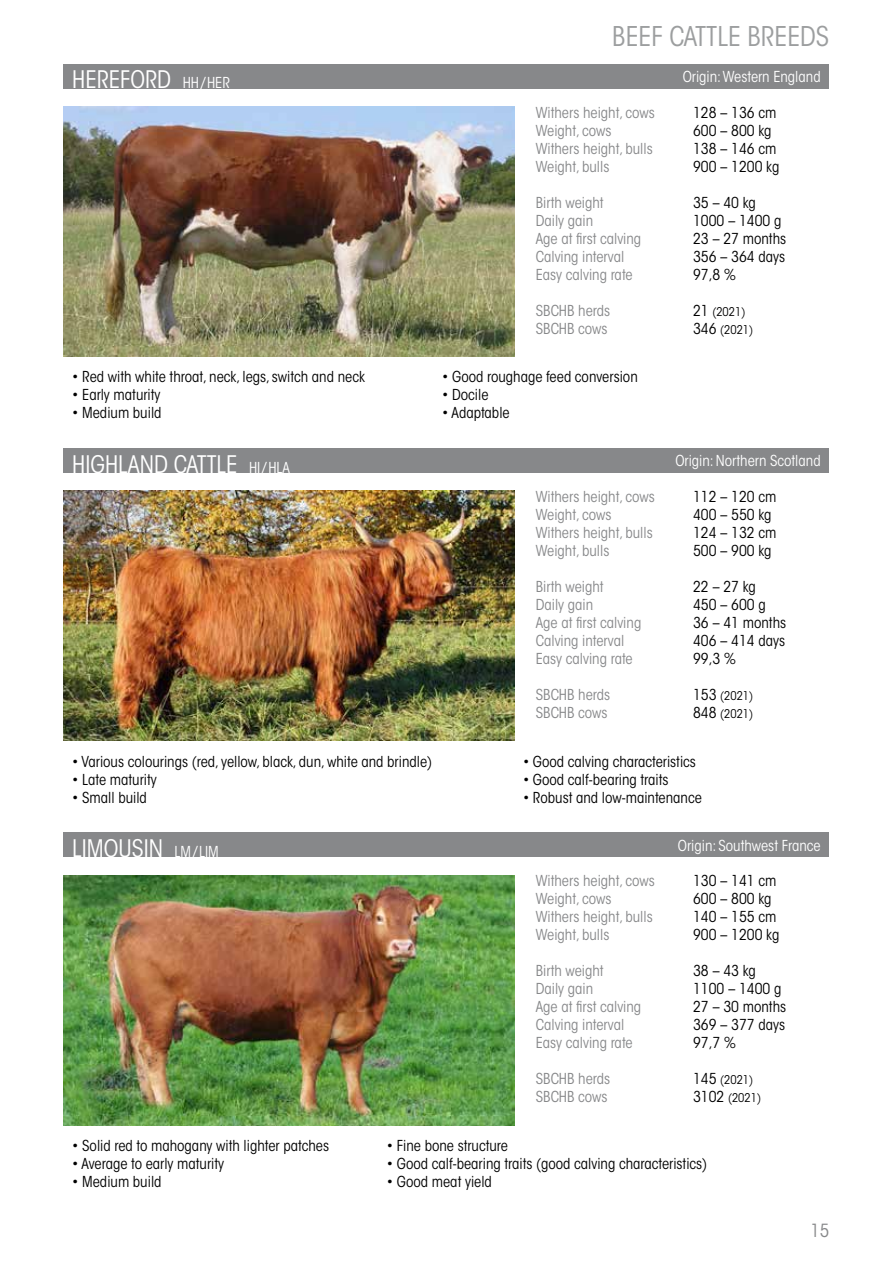
<style>
.page{position:relative;width:893px;height:1263px;background:#fff}
.page>*{position:absolute;margin:0;border:0;box-sizing:border-box;transform-origin:0 0}
.t1{font:condensed 27px "ITC Avant Garde Std";color:#9c9e9f}
.t2{font:condensed 24px "ITC Avant Garde Std";color:#fff}
.t3{font:condensed 18px "ITC Avant Garde Std";color:#87888a}
.t4{font:condensed 15px "ITC Avant Garde Std";color:#000}
.t5{font:condensed 15px "ITC Avant Garde Std";color:#87888a}
.t6{font:condensed 15px "ITC Avant Garde Std";color:#fff}
.t7{font:condensed 12px "ITC Avant Garde Std";color:#000}
.s1{font-size:15px}
</style>
<div class="page">
<img style="left:64px;top:106px;width:450px;height:250px">
<div style="left:64px;top:64px;width:765px;height:24px;background:#87888a"></div>
<img style="left:64px;top:491px;width:450px;height:250px">
<img style="left:64px;top:875px;width:450px;height:250px">
<div style="left:64px;top:448px;width:765px;height:25px;background:#87888a"></div>
<div style="left:64px;top:833px;width:765px;height:24px;background:#87888a"></div>
<h1 class="t1" style="left:612px;top:20px;width:218px">BEEF CATTLE BREEDS</h1>
<h2 class="t2" style="left:72px;top:65px;width:159px">HEREFORD <span class="s1">HH/HER</span></h2>
<p class="t6" style="left:683px;top:67px;width:139px">Origin: Western England</p>
<p class="t4" style="left:72px;top:368px;width:294px">• Red with white throat, neck, legs, switch and neck</p>
<p class="t4" style="left:72px;top:386px;width:90px">• Early maturity</p>
<p class="t4" style="left:72px;top:404px;width:91px">• Medium build</p>
<h2 class="t2" style="left:72px;top:450px;width:219px">HIGHLAND CATTLE <span class="s1">HI/HLA</span></h2>
<p class="t5" style="left:536px;top:103px;width:121px">Withers height, cows</p>
<p class="t4" style="left:693px;top:103px;width:85px">128 – 136 cm</p>
<p class="t5" style="left:536px;top:121px;width:77px">Weight, cows</p>
<p class="t4" style="left:693px;top:121px;width:80px">600 – 800 kg</p>
<p class="t5" style="left:536px;top:139px;width:118px">Withers height, bulls</p>
<p class="t4" style="left:693px;top:139px;width:85px">138 – 146 cm</p>
<p class="t5" style="left:536px;top:157px;width:75px">Weight, bulls</p>
<p class="t4" style="left:693px;top:157px;width:88px">900 – 1200 kg</p>
<p class="t5" style="left:536px;top:193px;width:69px">Birth weight</p>
<p class="t4" style="left:693px;top:193px;width:64px">35 – 40 kg</p>
<p class="t5" style="left:536px;top:211px;width:59px">Daily gain</p>
<p class="t4" style="left:693px;top:211px;width:90px">1000 – 1400 g</p>
<p class="t5" style="left:536px;top:229px;width:107px">Age at first calving</p>
<p class="t4" style="left:693px;top:229px;width:95px">23 – 27 months</p>
<p class="t5" style="left:536px;top:247px;width:90px">Calving interval</p>
<p class="t4" style="left:693px;top:247px;width:93px">356 – 364 days</p>
<p class="t5" style="left:536px;top:265px;width:98px">Easy calving rate</p>
<p class="t4" style="left:693px;top:265px;width:44px">97,8 %</p>
<p class="t5" style="left:536px;top:301px;width:76px">SBCHB herds</p>
<p class="t7" style="left:693px;top:304px;width:54px"><span class="s1">21</span> (2021)</p>
<p class="t5" style="left:536px;top:319px;width:73px">SBCHB cows</p>
<p class="t7" style="left:693px;top:322px;width:62px"><span class="s1">346</span> (2021)</p>
<p class="t4" style="left:442px;top:368px;width:197px">• Good roughage feed conversion</p>
<p class="t4" style="left:442px;top:386px;width:48px">• Docile</p>
<p class="t4" style="left:442px;top:404px;width:69px">• Adaptable</p>
<p class="t6" style="left:675px;top:452px;width:147px">Origin: Northern Scotland</p>
<p class="t5" style="left:536px;top:487px;width:121px">Withers height, cows</p>
<p class="t4" style="left:693px;top:487px;width:85px">112 – 120 cm</p>
<p class="t5" style="left:536px;top:505px;width:77px">Weight, cows</p>
<p class="t4" style="left:693px;top:505px;width:80px">400 – 550 kg</p>
<p class="t5" style="left:536px;top:523px;width:118px">Withers height, bulls</p>
<p class="t4" style="left:693px;top:523px;width:85px">124 – 132 cm</p>
<p class="t5" style="left:536px;top:541px;width:75px">Weight, bulls</p>
<p class="t4" style="left:693px;top:541px;width:80px">500 – 900 kg</p>
<p class="t5" style="left:536px;top:577px;width:69px">Birth weight</p>
<p class="t4" style="left:693px;top:577px;width:64px">22 – 27 kg</p>
<p class="t5" style="left:536px;top:595px;width:59px">Daily gain</p>
<p class="t4" style="left:693px;top:595px;width:74px">450 – 600 g</p>
<p class="t5" style="left:536px;top:613px;width:107px">Age at first calving</p>
<p class="t4" style="left:693px;top:613px;width:95px">36 – 41 months</p>
<p class="t5" style="left:536px;top:631px;width:90px">Calving interval</p>
<p class="t4" style="left:693px;top:631px;width:93px">406 – 414 days</p>
<p class="t5" style="left:536px;top:649px;width:98px">Easy calving rate</p>
<p class="t4" style="left:693px;top:649px;width:44px">99,3 %</p>
<p class="t5" style="left:536px;top:685px;width:76px">SBCHB herds</p>
<p class="t7" style="left:693px;top:688px;width:62px"><span class="s1">153</span> (2021)</p>
<p class="t5" style="left:536px;top:703px;width:73px">SBCHB cows</p>
<p class="t7" style="left:693px;top:706px;width:62px"><span class="s1">848</span> (2021)</p>
<p class="t4" style="left:72px;top:752px;width:361px">• Various colourings (red, yellow, black, dun, white and brindle)</p>
<p class="t4" style="left:72px;top:770px;width:86px">• Late maturity</p>
<p class="t4" style="left:72px;top:788px;width:76px">• Small build</p>
<p class="t4" style="left:523px;top:752px;width:174px">• Good calving characteristics</p>
<p class="t4" style="left:523px;top:770px;width:147px">• Good calf-bearing traits</p>
<p class="t4" style="left:523px;top:788px;width:180px">• Robust and low-maintenance</p>
<h2 class="t2" style="left:72px;top:834px;width:148px">LIMOUSIN <span class="s1">LM/LIM</span></h2>
<p class="t6" style="left:678px;top:836px;width:144px">Origin: Southwest France</p>
<p class="t5" style="left:536px;top:872px;width:121px">Withers height, cows</p>
<p class="t4" style="left:693px;top:872px;width:85px">130 – 141 cm</p>
<p class="t5" style="left:536px;top:890px;width:77px">Weight, cows</p>
<p class="t4" style="left:693px;top:890px;width:80px">600 – 800 kg</p>
<p class="t5" style="left:536px;top:908px;width:118px">Withers height, bulls</p>
<p class="t4" style="left:693px;top:908px;width:85px">140 – 155 cm</p>
<p class="t5" style="left:536px;top:926px;width:75px">Weight, bulls</p>
<p class="t4" style="left:693px;top:926px;width:88px">900 – 1200 kg</p>
<p class="t5" style="left:536px;top:962px;width:69px">Birth weight</p>
<p class="t4" style="left:693px;top:962px;width:64px">38 – 43 kg</p>
<p class="t5" style="left:536px;top:980px;width:59px">Daily gain</p>
<p class="t4" style="left:693px;top:980px;width:90px">1100 – 1400 g</p>
<p class="t5" style="left:536px;top:998px;width:107px">Age at first calving</p>
<p class="t4" style="left:693px;top:998px;width:95px">27 – 30 months</p>
<p class="t5" style="left:536px;top:1016px;width:90px">Calving interval</p>
<p class="t4" style="left:693px;top:1016px;width:93px">369 – 377 days</p>
<p class="t5" style="left:536px;top:1034px;width:98px">Easy calving rate</p>
<p class="t4" style="left:693px;top:1034px;width:44px">97,7 %</p>
<p class="t5" style="left:536px;top:1070px;width:76px">SBCHB herds</p>
<p class="t7" style="left:693px;top:1073px;width:62px"><span class="s1">145</span> (2021)</p>
<p class="t5" style="left:536px;top:1088px;width:73px">SBCHB cows</p>
<p class="t7" style="left:693px;top:1091px;width:69px"><span class="s1">3102</span> (2021)</p>
<p class="t4" style="left:72px;top:1137px;width:258px">• Solid red to mahogany with lighter patches</p>
<p class="t4" style="left:72px;top:1155px;width:153px">• Average to early maturity</p>
<p class="t4" style="left:72px;top:1173px;width:91px">• Medium build</p>
<p class="t4" style="left:387px;top:1137px;width:123px">• Fine bone structure</p>
<p class="t4" style="left:387px;top:1155px;width:322px">• Good calf-bearing traits (good calving characteristics)</p>
<p class="t4" style="left:387px;top:1173px;width:107px">• Good meat yield</p>
<p class="t3" style="left:810px;top:1220px;width:20px">15</p>
</div>
